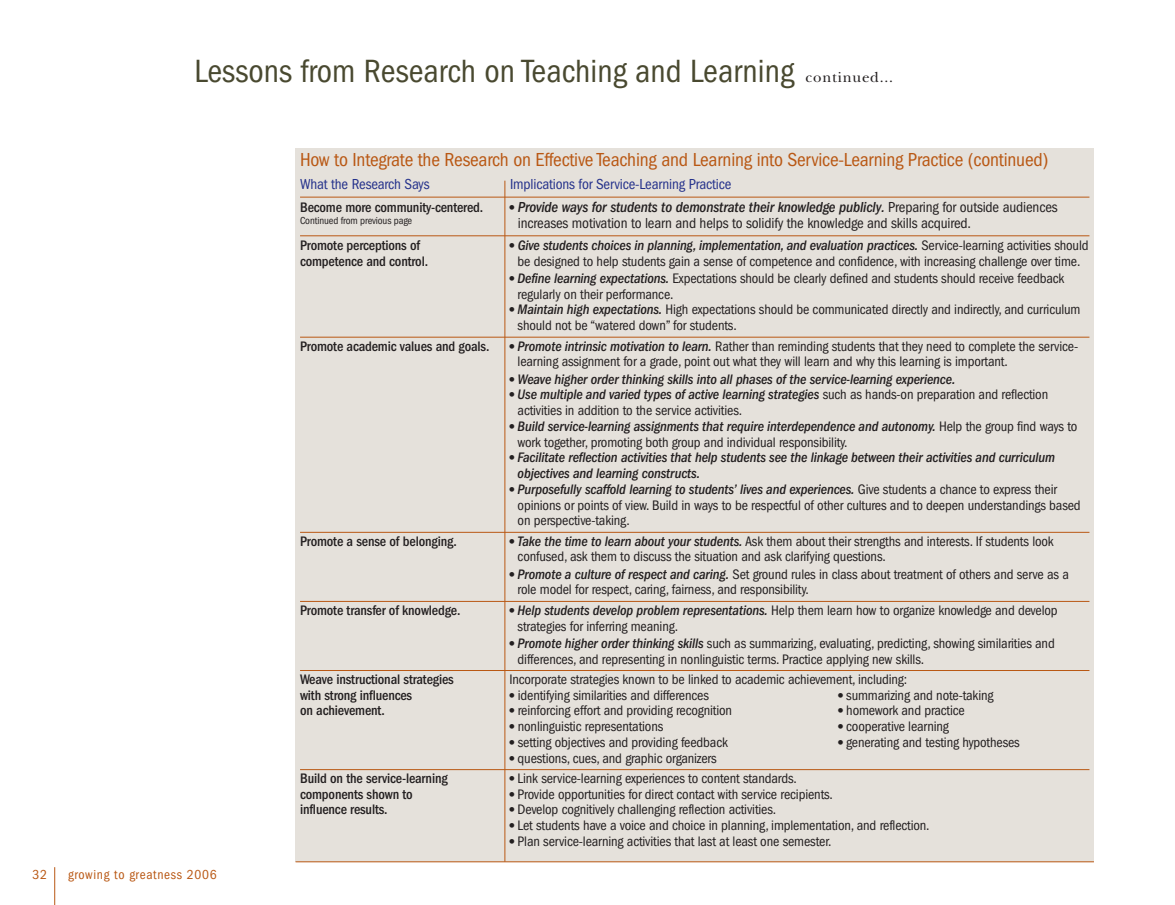
<style>
.page{position:relative;width:1175px;height:905px;background:#fff}
.page>*{position:absolute;margin:0;border:0;box-sizing:border-box;transform-origin:0 0}
.t1{font:condensed 33.3px "ITC Franklin Gothic Std";color:#494930}
.t2{font:condensed 19.5px "ITC Franklin Gothic Std";letter-spacing:-.01em;color:#b95814}
.t3{font:italic 500 condensed 15px "ITC Franklin Gothic Std";letter-spacing:-.01em;color:#231f20}
.t4{font:condensed 15px "ITC Franklin Gothic Std";letter-spacing:-.01em;color:#231f20}
.t5{font:condensed 15px "ITC Franklin Gothic Std";letter-spacing:-.01em;color:#24318b}
.t6{font:condensed 14.25px/15.8px "ITC Franklin Gothic Std";letter-spacing:-.01em;color:#231f20}
.t7{font:italic 500 condensed 14.25px/15.8px "ITC Franklin Gothic Std";letter-spacing:-.01em;color:#231f20}
.t8{font:500 condensed 14.25px "ITC Franklin Gothic Std";letter-spacing:-.01em;color:#231f20}
.t9{font:condensed 13.5px "ITC Franklin Gothic Std";letter-spacing:.05em;color:#b95814}
.t10{font:condensed 10.5px "ITC Franklin Gothic Std";letter-spacing:-.01em;color:#231f20}
.s1{font-family:"New Baskerville Std";font-stretch:normal;font-size:15px;color:#231f20}
.s2{font-family:"New Baskerville Std";font-weight:700;font-style:normal;font-stretch:normal;font-size:14.25px}
.s3{font-size:14.25px}
.s4{font-weight:400;font-style:normal}
.s5{font-family:"New Baskerville Std";font-weight:700;font-style:normal;font-stretch:normal}
.s6{font-family:"New Baskerville Std";font-weight:700;font-stretch:normal}
.s7{font-weight:500;font-style:italic}
</style>
<div class="page">
<hr style="left:54px;top:867px;width:1px;height:37px;background:#b95814">
<div style="left:295px;top:148px;width:799px;height:714px;background:#e5e1db"></div>
<hr style="left:300px;top:197px;width:789px;height:1px;background:#b95814">
<hr style="left:300px;top:235px;width:789px;height:1px;background:#b95814">
<hr style="left:300px;top:337px;width:789px;height:1px;background:#b95814">
<hr style="left:300px;top:532px;width:789px;height:1px;background:#b95814">
<hr style="left:300px;top:601px;width:789px;height:1px;background:#b95814">
<hr style="left:300px;top:670px;width:789px;height:1px;background:#b95814">
<hr style="left:300px;top:769px;width:789px;height:1px;background:#b95814">
<hr style="left:295px;top:861px;width:799px;height:1px;background:#b95814">
<hr style="left:504px;top:181px;width:1px;height:680px;background:#b95814">
<p class="t1" style="left:194px;top:59px;width:700px">Lessons from Research on Teaching and Learning <span class="s1">continued...</span></p>
<p class="t9" style="left:32px;top:869px;width:16px">32</p>
<p class="t9" style="left:68px;top:869px;width:150px">growing to greatness 2006</p>
<p class="t2" style="left:300px;top:152px;width:750px">How to Integrate the Research on Effective Teaching and Learning into Service-Learning Practice (continued)</p>
<p class="t5" style="left:300px;top:178px;width:131px">What the Research Says</p>
<p class="t5" style="left:510px;top:178px;width:223px">Implications for Service-Learning Practice</p>
<p class="t8" style="left:300px;top:202px;width:185px">Become more community-centered.</p>
<p class="t3" style="left:509px;top:202px;width:550px"><span class="s2">•</span> Provide ways for students to demonstrate their knowledge publicly<span class="s3">.</span> <span class="s4">Preparing for outside audiences</span></p>
<p class="t10" style="left:300px;top:217px;width:114px">Continued from previous page</p>
<p class="t4" style="left:518px;top:217px;width:455px">increases motivation to learn and helps to solidify the knowledge and skills acquired.</p>
<p class="t8" style="left:300px;top:240px;width:122px">Promote perceptions of</p>
<p class="t7" style="left:509px;top:239px;width:580px"><span class="s5">•</span> Give students choices in planning, implementation, and evaluation practices. <span class="s4">Service-learning activities should</span></p>
<p class="t8" style="left:300px;top:255px;width:129px">competence and control.</p>
<p class="t6" style="left:517px;top:254px;width:564px">be designed to help students gain a sense of competence and confidence, with increasing challenge over time.</p>
<p class="t6" style="left:517px;top:272px;width:548px;text-indent:-8px"><span class="s6">•</span> <span class="s7">Define learning expectations.</span> Expectations should be clearly defined and students should receive feedback regularly on their performance.</p>
<p class="t6" style="left:517px;top:303px;width:564px;text-indent:-8px"><span class="s6">•</span> <span class="s7">Maintain high expectations.</span> High expectations should be communicated directly and indirectly, and curriculum should not be “watered down” for students.</p>
<p class="t8" style="left:300px;top:340px;width:191px">Promote academic values and goals.</p>
<p class="t6" style="left:517px;top:339px;width:562px;text-indent:-8px"><span class="s6">•</span> <span class="s7">Promote intrinsic motivation to learn.</span> Rather than reminding students that they need to complete the service&shy;learning assignment for a grade, point out what they will learn and why this learning is important.</p>
<p class="t7" style="left:509px;top:372px;width:447px"><span class="s5">•</span> Weave higher order thinking skills into all phases of the service-learning experience.</p>
<p class="t6" style="left:517px;top:388px;width:532px;text-indent:-8px"><span class="s6">•</span> <span class="s7">Use multiple and varied types of active learning strategies</span> such as hands-on preparation and reflection activities in addition to the service activities.</p>
<p class="t6" style="left:517px;top:419px;width:561px;text-indent:-8px"><span class="s6">•</span> <span class="s7">Build service-learning assignments that require interdependence and autonomy.</span> Help the group find ways to work together, promoting both group and individual responsibility.</p>
<p class="t7" style="left:517px;top:451px;width:539px;text-indent:-8px"><span class="s5">•</span> Facilitate reflection activities that help students see the linkage between their activities and curriculum objectives and learning constructs.</p>
<p class="t6" style="left:517px;top:482px;width:564px;text-indent:-8px"><span class="s6">•</span> <span class="s7">Purposefully scaffold learning to students’ lives and experiences.</span> Give students a chance to express their opinions or points of view. Build in ways to be respectful of other cultures and to deepen understandings based on perspective-taking.</p>
<p class="t8" style="left:300px;top:535px;width:158px">Promote a sense of belonging.</p>
<p class="t6" style="left:517px;top:534px;width:537px;text-indent:-8px"><span class="s6">•</span> <span class="s7">Take the time to learn about your students.</span> Ask them about their strengths and interests. If students look confused, ask them to discuss the situation and ask clarifying questions.</p>
<p class="t6" style="left:517px;top:567px;width:553px;text-indent:-8px"><span class="s6">•</span> <span class="s7">Promote a culture of respect and caring.</span> Set ground rules in class about treatment of others and serve as a role model for respect, caring, fairness, and responsibility.</p>
<p class="t8" style="left:300px;top:604px;width:162px">Promote transfer of knowledge.</p>
<p class="t6" style="left:517px;top:603px;width:541px;text-indent:-8px"><span class="s6">•</span> <span class="s7">Help students develop problem representations.</span> Help them learn how to organize knowledge and develop strategies for inferring meaning.</p>
<p class="t6" style="left:517px;top:636px;width:538px;text-indent:-8px"><span class="s6">•</span> <span class="s7">Promote higher order thinking skills</span> such as summarizing, evaluating, predicting, showing similarities and differences, and representing in nonlinguistic terms. Practice applying new skills.</p>
<p class="t8" style="left:300px;top:673px;width:155px">Weave instructional strategies</p>
<p class="t6" style="left:509px;top:672px;width:399px">Incorporate strategies known to be linked to academic achievement, including:</p>
<p class="t8" style="left:300px;top:689px;width:114px">with strong influences</p>
<p class="t6" style="left:509px;top:688px;width:201px"><span class="s6">•</span> identifying similarities and differences</p>
<p class="t6" style="left:838px;top:688px;width:157px"><span class="s6">•</span> summarizing and note-taking</p>
<p class="t8" style="left:300px;top:705px;width:86px">on achievement.</p>
<p class="t6" style="left:509px;top:704px;width:224px"><span class="s6">•</span> reinforcing effort and providing recognition</p>
<p class="t6" style="left:838px;top:704px;width:128px"><span class="s6">•</span> homework and practice</p>
<p class="t6" style="left:509px;top:720px;width:155px"><span class="s6">•</span> nonlinguistic representations</p>
<p class="t6" style="left:838px;top:720px;width:112px"><span class="s6">•</span> cooperative learning</p>
<p class="t6" style="left:509px;top:735px;width:220px"><span class="s6">•</span> setting objectives and providing feedback</p>
<p class="t6" style="left:838px;top:735px;width:183px"><span class="s6">•</span> generating and testing hypotheses</p>
<p class="t6" style="left:509px;top:751px;width:209px"><span class="s6">•</span> questions, cues, and graphic organizers</p>
<p class="t8" style="left:300px;top:772px;width:149px">Build on the service-learning</p>
<p class="t6" style="left:509px;top:771px;width:289px"><span class="s6">•</span> Link service-learning experiences to content standards.</p>
<p class="t8" style="left:300px;top:788px;width:114px">components shown to</p>
<p class="t6" style="left:509px;top:787px;width:325px"><span class="s6">•</span> Provide opportunities for direct contact with service recipients.</p>
<p class="t8" style="left:300px;top:804px;width:89px">influence results.</p>
<p class="t6" style="left:509px;top:803px;width:268px"><span class="s6">•</span> Develop cognitively challenging reflection activities.</p>
<p class="t6" style="left:509px;top:819px;width:422px"><span class="s6">•</span> Let students have a voice and choice in planning, implementation, and reflection.</p>
<p class="t6" style="left:509px;top:834px;width:324px"><span class="s6">•</span> Plan service-learning activities that last at least one semester.</p>
</div>
